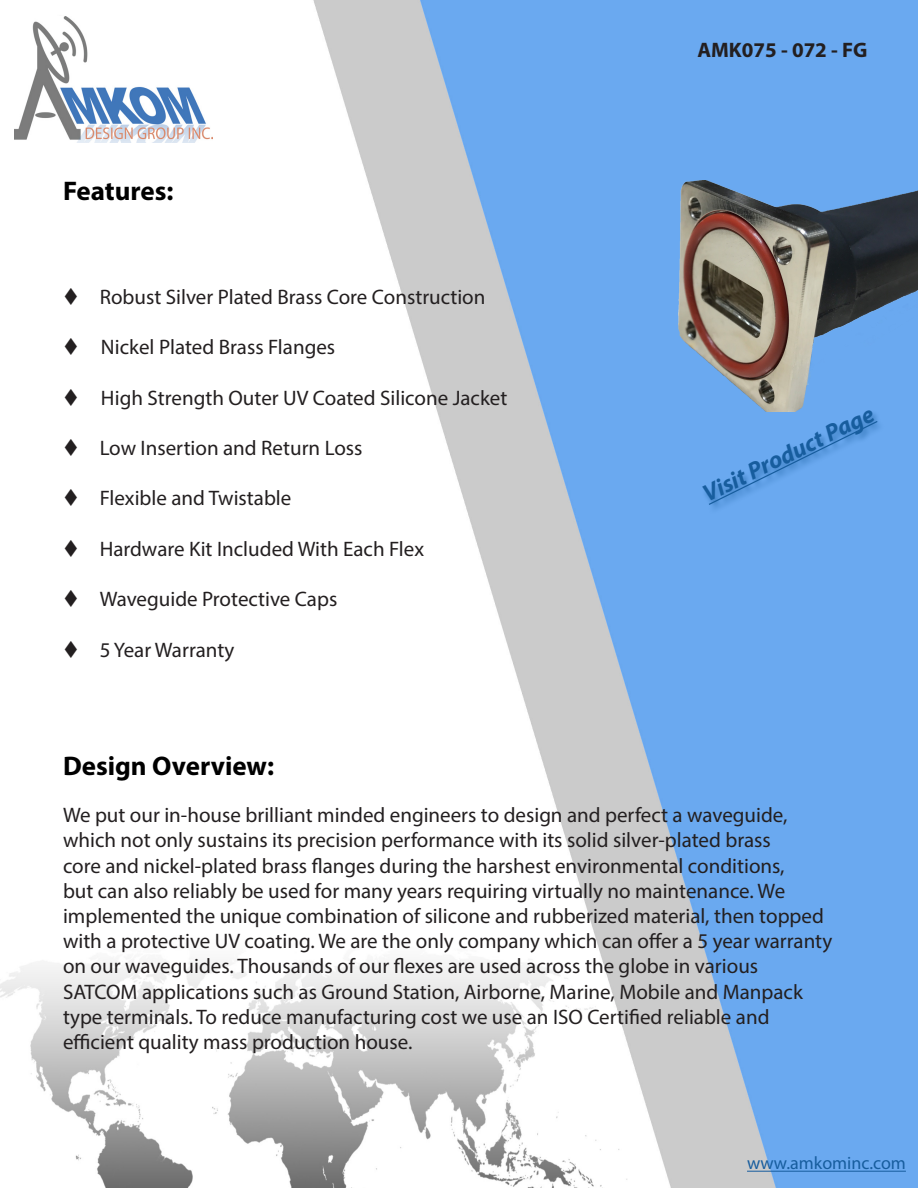
<style>
.page{position:relative;width:918px;height:1188px;background:#fff}
.page>*{position:absolute;margin:0;border:0;box-sizing:border-box;transform-origin:0 0}
.t1{font:700 27px "Myriad Pro";color:#000}
.t2{font:italic 700 24px "Myriad Pro";color:#175d9e}
.t3{font:21px/25.2px "Myriad Pro";color:#231f20}
.t4{font:700 21px "Myriad Pro";color:#231f20}
.t5{font:18px "Myriad Pro";color:#175d9e}
</style>
<div class="page">
<img style="left:0;top:0;width:918px;height:1188px">
<img style="left:14px;top:16px;width:199px;height:126px">
<img style="left:679px;top:180px;width:239px;height:232px">
<div style="left:701px;top:410px;width:184px;height:104px;background:#6aa9f0"></div>
<svg style="left:707px;top:420px;width:172px;height:86px"></svg>
<hr style="left:747px;top:1171px;width:159px;height:1px;background:#175d9e">
<p class="t1" style="left:63px;top:174px;width:112px">Features:</p>
<p class="t3" style="left:63px;top:284px;width:424px">▼ Robust Silver Plated Brass Core Construction</p>
<p class="t3" style="left:63px;top:334px;width:274px">▼ Nickel Plated Brass Flanges</p>
<p class="t3" style="left:63px;top:385px;width:446px">▼ High Strength Outer UV Coated Silicone Jacket</p>
<p class="t3" style="left:63px;top:435px;width:301px">▼ Low Insertion and Return Loss</p>
<p class="t3" style="left:63px;top:485px;width:230px">▼ Flexible and Twistable</p>
<p class="t3" style="left:63px;top:536px;width:363px">▼ Hardware Kit Included With Each Flex</p>
<p class="t3" style="left:63px;top:586px;width:276px">▼ Waveguide Protective Caps</p>
<p class="t3" style="left:63px;top:637px;width:173px">▼ 5 Year Warranty</p>
<p class="t4" style="left:697px;top:36px;width:172px">AMK075 - 072 - FG</p>
<p class="t2" style="left:697px;top:481px;width:189px;rotate:-26deg">Visit Product Page</p>
<p class="t1" style="left:63px;top:749px;width:213px">Design Overview:</p>
<p class="t3" style="left:63px;top:802px;width:771px">We put our in-house brilliant minded engineers to design and perfect a waveguide, which not only sustains its precision performance with its solid silver-plated brass<br>core and nickel-plated brass flanges during the harshest environmental conditions,<br>but can also reliably be used for many years requiring virtually no maintenance. We implemented the unique combination of silicone and rubberized material, then topped with a protective UV coating. We are the only company which can offer a 5 year warranty on our waveguides. Thousands of our flexes are used across the globe in various SATCOM applications such as Ground Station, Airborne, Marine, Mobile and Manpack type terminals. To reduce manufacturing cost we use an ISO Certified reliable and efficient quality mass production house.</p>
<p class="t5" style="left:747px;top:1152px;width:160px">www.amkominc.com</p>
</div>
